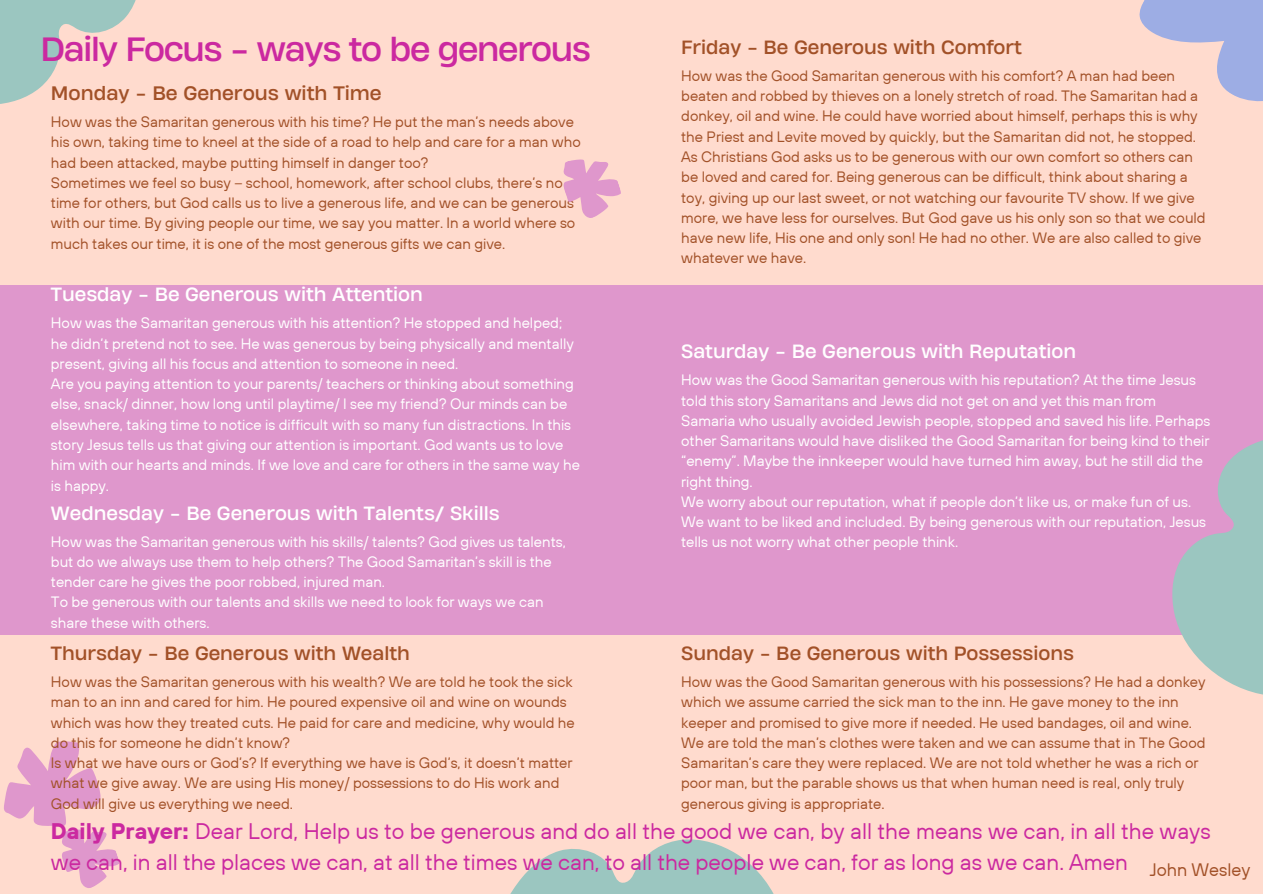
<style>
.page{position:relative;width:1263px;height:894px;background:#fff}
.page>*{position:absolute;margin:0;border:0;box-sizing:border-box;transform-origin:0 0}
.t1{font:31.65px "Heading Now 74";letter-spacing:-.04em;color:#cb29a0}
.t2{font:22.5px/31.5px "TT Hoves";color:#cb29a0}
.t3{font:18.3px "Heading Now 74";color:#a25128}
.t4{font:18px "Heading Now 74";color:#fff}
.t5{font:18px "Heading Now 74";color:#a25128}
.t6{font:15px/20.2px "TT Hoves";color:#a25128}
.t7{font:15px/20.2px "TT Hoves";color:#fff}
.s1{font-weight:700}
</style>
<div class="page">
<div style="left:0;top:0;width:1263px;height:893px;background:#ffdbce"></div>
<div style="left:0;top:285px;width:1263px;height:349px;background:#df97cc"></div>
<svg style="left:511px;top:839px;width:262px;height:54px"></svg>
<svg style="left:1139px;top:0;width:124px;height:102px"></svg>
<svg style="left:0;top:0;width:136px;height:104px"></svg>
<svg style="left:4px;top:741px;width:115px;height:146px"></svg>
<svg style="left:563px;top:159px;width:58px;height:59px"></svg>
<svg style="left:1171px;top:440px;width:92px;height:255px"></svg>
<h1 class="t1" style="left:41px;top:25px;width:552px">Daily Focus - ways to be generous</h1>
<p class="t3" style="left:51px;top:79px;width:332px">Monday - Be Generous with Time</p>
<p class="t6" style="left:51px;top:111px;width:531px">How was the Samaritan generous with his time? He put the man’s needs above his own, taking time to kneel at the side of a road to help and care for a man who had been attacked, maybe putting himself in danger too?<br>Sometimes we feel so busy – school, homework, after school clubs, there’s no time for others, but God calls us to live a generous life, and we can be generous with our time. By giving people our time, we say you matter. In a world where so much takes our time, it is one of the most generous gifts we can give.</p>
<p class="t4" style="left:51px;top:281px;width:373px">Tuesday - Be Generous with Attention</p>
<p class="t7" style="left:51px;top:312px;width:530px">How was the Samaritan generous with his attention? He stopped and helped; he didn’t pretend not to see. He was generous by being physically and mentally present, giving all his focus and attention to someone in need.<br>Are you paying attention to your parents/ teachers or thinking about something else, snack/ dinner, how long until playtime/ I see my friend? Our minds can be elsewhere, taking time to notice is difficult with so many fun distractions. In this story Jesus tells us that giving our attention is important. God wants us to love him with our hearts and minds. If we love and care for others in the same way he is happy.</p>
<p class="t4" style="left:51px;top:499px;width:450px">Wednesday - Be Generous with Talents/ Skills</p>
<p class="t7" style="left:51px;top:531px;width:516px">How was the Samaritan generous with his skills/ talents? God gives us talents, but do we always use them to help others? The Good Samaritan’s skill is the tender care he gives the poor robbed, injured man.<br>To be generous with our talents and skills we need to look for ways we can share these with others.</p>
<p class="t5" style="left:51px;top:639px;width:360px">Thursday - Be Generous with Wealth</p>
<p class="t6" style="left:51px;top:671px;width:525px">How was the Samaritan generous with his wealth? We are told he took the sick man to an inn and cared for him. He poured expensive oil and wine on wounds which was how they treated cuts. He paid for care and medicine, why would he do this for someone he didn’t know?<br>Is what we have ours or God’s? If everything we have is God’s, it doesn’t matter what we give away. We are using His money/ possessions to do His work and God will give us everything we need.</p>
<p class="t5" style="left:681px;top:34px;width:342px">Friday - Be Generous with Comfort</p>
<p class="t6" style="left:681px;top:65px;width:526px">How was the Good Samaritan generous with his comfort? A man had been beaten and robbed by thieves on a lonely stretch of road. The Samaritan had a donkey, oil and wine. He could have worried about himself, perhaps this is why the Priest and Levite moved by quickly, but the Samaritan did not, he stopped.<br>As Christians God asks us to be generous with our own comfort so others can be loved and cared for. Being generous can be difficult, think about sharing a toy, giving up our last sweet, or not watching our favourite TV show. If we give more, we have less for ourselves. But God gave us his only son so that we could have new life, His one and only son! He had no other. We are also called to give whatever we have.</p>
<p class="t4" style="left:681px;top:338px;width:396px">Saturday - Be Generous with Reputation</p>
<p class="t7" style="left:681px;top:369px;width:531px">How was the Good Samaritan generous with his reputation? At the time Jesus told this story Samaritans and Jews did not get on and yet this man from Samaria who usually avoided Jewish people, stopped and saved his life. Perhaps other Samaritans would have disliked the Good Samaritan for being kind to their “enemy”. Maybe the innkeeper would have turned him away, but he still did the right thing.<br>We worry about our reputation, what if people don’t like us, or make fun of us.<br>We want to be liked and included. By being generous with our reputation, Jesus tells us not worry what other people think.</p>
<p class="t5" style="left:681px;top:639px;width:394px">Sunday - Be Generous with Possessions</p>
<p class="t6" style="left:681px;top:671px;width:526px">How was the Good Samaritan generous with his possessions? He had a donkey which we assume carried the sick man to the inn. He gave money to the inn keeper and promised to give more if needed. He used bandages, oil and wine.<br>We are told the man’s clothes were taken and we can assume that in The Good Samaritan’s care they were replaced. We are not told whether he was a rich or poor man, but the parable shows us that when human need is real, only truly generous giving is appropriate.</p>
<h2 class="t2" style="left:51px;top:814px;width:1201px"><span class="s1">Daily Prayer:</span> Dear Lord, Help us to be generous and do all the good we can, by all the means we can, in all the ways<br>we can, in all the places we can, at all the times we can, to all the people we can, for as long as we can. Amen <sub>John</sub> <sub>Wesley</sub></h2>
</div>
